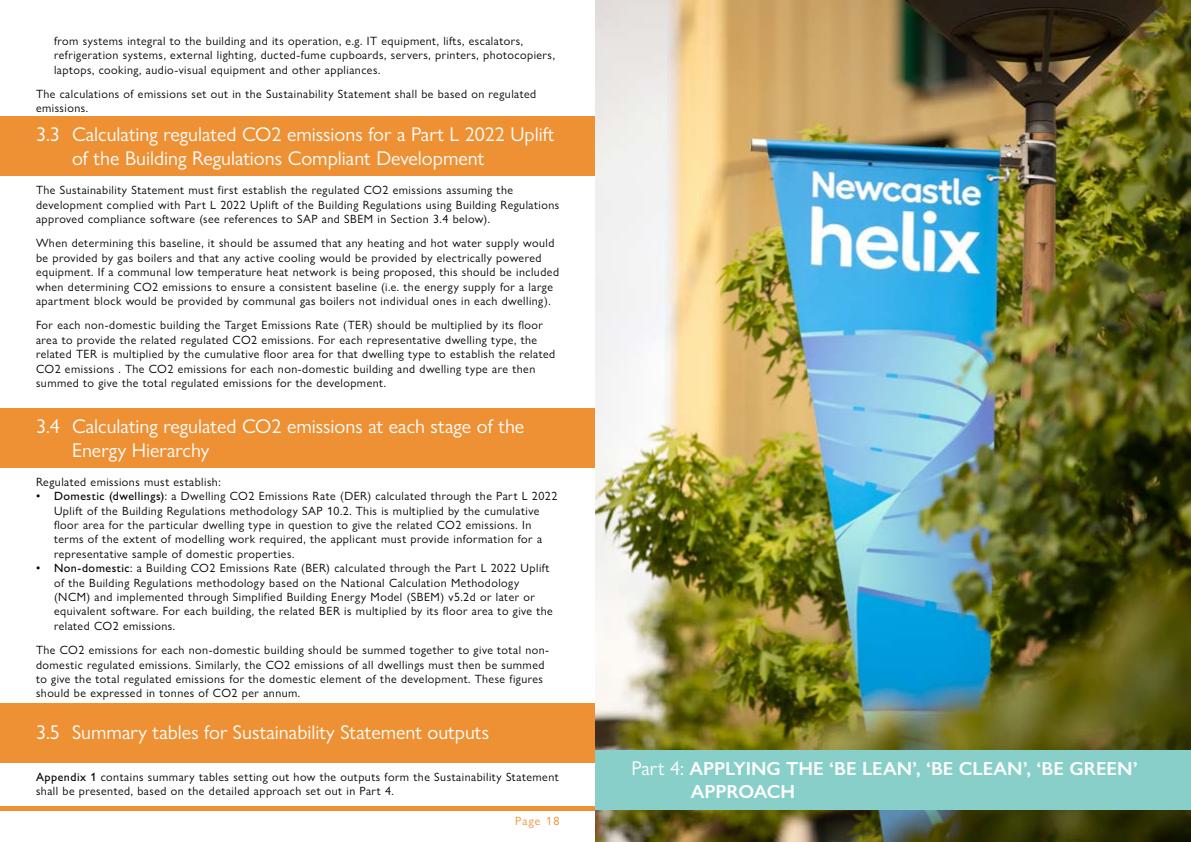
<style>
.page{position:relative;width:1191px;height:842px;background:#fff}
.page>*{position:absolute;margin:0;border:0;box-sizing:border-box;transform-origin:0 0}
.t1{font:20px/24px "Gill Sans Nova";color:#fff}
.t2{font:600 19px/22.8px "Gill Sans Nova";color:#fff}
.t3{font:12px/14.4px "Gill Sans Nova";letter-spacing:.04em;color:#020203}
.t4{font:12px "Gill Sans Nova";letter-spacing:.1em;color:#ee9134}
.s1{font-weight:500}
.s2{font-weight:400;font-size:20px}
</style>
<div class="page">
<div style="left:0;top:806px;width:595px;height:5px;background:#ee9034"></div>
<div style="left:0;top:116px;width:595px;height:60px;background:#ee9034"></div>
<div style="left:0;top:408px;width:595px;height:60px;background:#ee9034"></div>
<div style="left:0;top:703px;width:595px;height:60px;background:#ee9034"></div>
<img style="left:595px;top:0;width:596px;height:842px">
<div style="left:595px;top:750px;width:596px;height:59px;background:#87cfc8"></div>
<p class="t3" style="left:54px;top:33px;width:502px">from systems integral to the building and its operation, e.g. IT equipment, lifts, escalators, refrigeration systems, external lighting, ducted-fume cupboards, servers, printers, photocopiers, laptops, cooking, audio-visual equipment and other appliances.</p>
<p class="t3" style="left:36px;top:87px;width:502px">The calculations of emissions set out in the Sustainability Statement shall be based on regulated emissions.</p>
<h1 class="t1" style="left:72px;top:122px;width:484px;text-indent:-36px">3.3 Calculating regulated CO2 emissions for a Part L 2022 Uplift of the Building Regulations Compliant Development</h1>
<p class="t3" style="left:36px;top:183px;width:525px">The Sustainability Statement must first establish the regulated CO2 emissions assuming the development complied with Part L 2022 Uplift of the Building Regulations using Building Regulations approved compliance software (see references to SAP and SBEM in Section 3.4 below).</p>
<p class="t3" style="left:36px;top:236px;width:524px">When determining this baseline, it should be assumed that any heating and hot water supply would be provided by gas boilers and that any active cooling would be provided by electrically powered equipment. If a communal low temperature heat network is being proposed, this should be included when determining CO2 emissions to ensure a consistent baseline (i.e. the energy supply for a large apartment block would be provided by communal gas boilers not individual ones in each dwelling).</p>
<p class="t3" style="left:36px;top:318px;width:521px">For each non-domestic building the Target Emissions Rate (TER) should be multiplied by its floor area to provide the related regulated CO2 emissions. For each representative dwelling type, the related TER is multiplied by the cumulative floor area for that dwelling type to establish the related CO2 emissions . The CO2 emissions for each non-domestic building and dwelling type are then summed to give the total regulated emissions for the development.</p>
<h1 class="t1" style="left:72px;top:414px;width:454px;text-indent:-36px">3.4 Calculating regulated CO2 emissions at each stage of the<br>Energy Hierarchy</h1>
<p class="t3" style="left:36px;top:474px;width:186px">Regulated emissions must establish:</p>
<p class="t3" style="left:54px;top:489px;width:505px;text-indent:-18px"><span class="s1">• Domestic (dwellings)</span>: a Dwelling CO2 Emissions Rate (DER) calculated through the Part L 2022<br>Uplift of the Building Regulations methodology SAP 10.2. This is multiplied by the cumulative floor area for the particular dwelling type in question to give the related CO2 emissions. In terms of the extent of modelling work required, the applicant must provide information for a representative sample of domestic properties.</p>
<p class="t3" style="left:54px;top:561px;width:500px;text-indent:-18px"><span class="s1">• Non-domestic</span>: a Building CO2 Emissions Rate (BER) calculated through the Part L 2022 Uplift of the Building Regulations methodology based on the National Calculation Methodology (NCM) and implemented through Simplified Building Energy Model (SBEM) v5.2d or later or equivalent software. For each building, the related BER is multiplied by its floor area to give the related CO2 emissions.</p>
<p class="t3" style="left:36px;top:643px;width:514px">The CO2 emissions for each non-domestic building should be summed together to give total non&shy;domestic regulated emissions. Similarly, the CO2 emissions of all dwellings must then be summed to give the total regulated emissions for the domestic element of the development. These figures should be expressed in tonnes of CO2 per annum.</p>
<h1 class="t1" style="left:36px;top:720px;width:454px">3.5 Summary tables for Sustainability Statement outputs</h1>
<p class="t3" style="left:36px;top:769px;width:524px"><span class="s1">Appendix 1</span> contains summary tables setting out how the outputs form the Sustainability Statement shall be presented, based on the detailed approach set out in Part 4.</p>
<p class="t4" style="left:515px;top:813px;width:46px">Page 18</p>
<h2 class="t2" style="left:691px;top:757px;width:448px;text-indent:-59px"><span class="s2">Part 4:</span> APPLYING THE ‘BE LEAN’, ‘BE CLEAN’, ‘BE GREEN’<br>APPROACH</h2>
</div>
